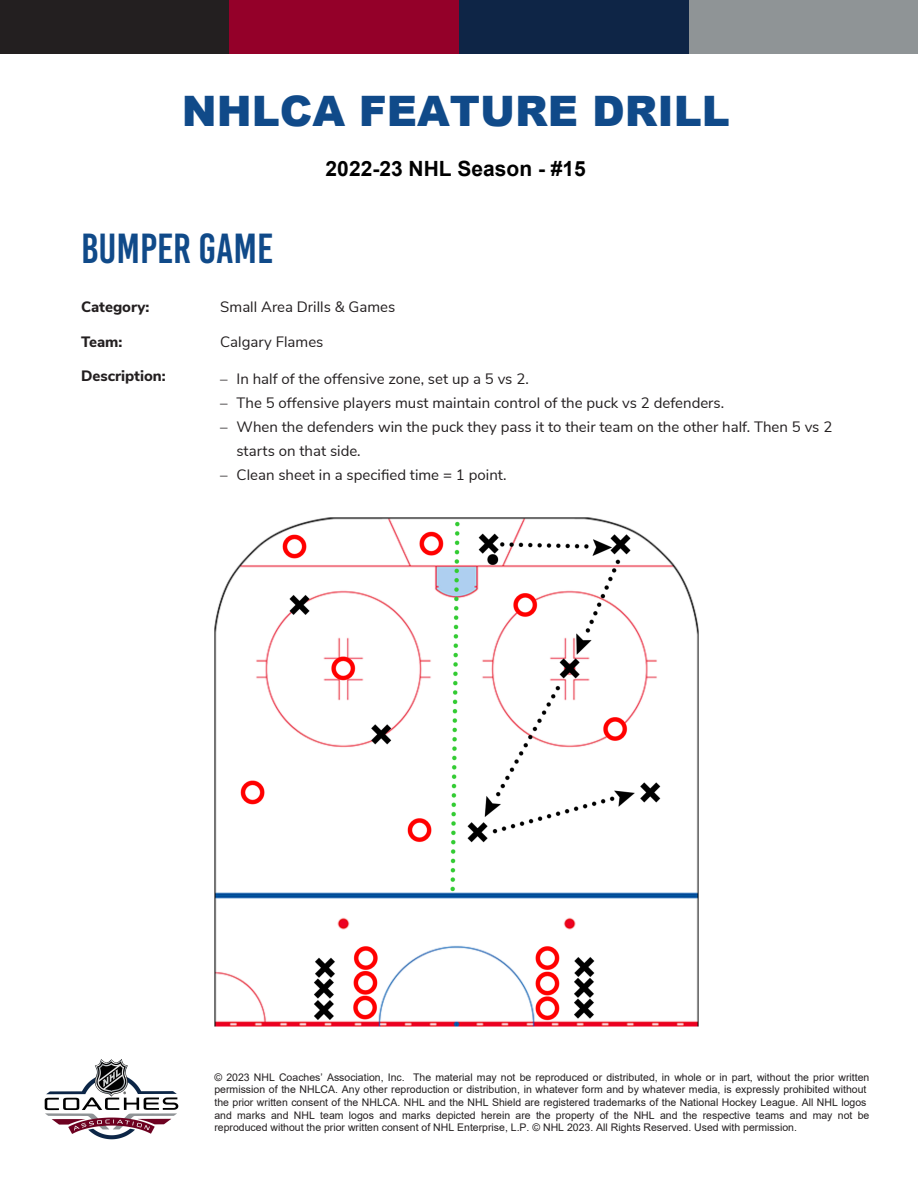
<style>
.page{position:relative;width:918px;height:1188px;background:#fff}
.page>*{position:absolute;margin:0;border:0;box-sizing:border-box;transform-origin:0 0}
.t1{font:900 42px "Arial";color:#104a89}
.t2{font:42px "Bebas Kai";color:#104a89}
.t3{font:700 21px "Arial";color:#000}
.t4{font:15px/24px "Nunito Sans";color:#231f20}
.t5{font:800 15px "Nunito Sans";color:#231f20}
.t6{font:10.5px/12.6px "Arial";color:#231f20}
.s1{font-style:inherit}
</style>
<div class="page">
<div style="left:0;top:0;width:230px;height:54px;background:#231f20"></div>
<div style="left:688px;top:0;width:230px;height:54px;background:#8f9496"></div>
<div style="left:459px;top:0;width:229px;height:54px;background:#0e2546"></div>
<div style="left:230px;top:0;width:229px;height:54px;background:#940029"></div>
<img style="left:214px;top:517px;width:485px;height:510px">
<img style="left:44px;top:1059px;width:135px;height:81px">
<h1 class="t1" style="left:182px;top:80px;width:550px">NHLCA FEATURE DRILL</h1>
<h2 class="t3" style="left:326px;top:153px;width:262px">2022-23 NHL Season - #1<span class="s1">5</span></h2>
<h1 class="t2" style="left:81px;top:225px;width:194px">BUMPER GAME</h1>
<h3 class="t5" style="left:81px;top:296px;width:70px">Category:</h3>
<h3 class="t5" style="left:81px;top:330px;width:43px">Team:</h3>
<h3 class="t5" style="left:81px;top:365px;width:86px">Description:</h3>
<h3 class="t4" style="left:220px;top:294px;width:177px">Small Area Drills &amp; Games</h3>
<h3 class="t4" style="left:220px;top:328px;width:105px">Calgary Flames</h3>
<h3 class="t4" style="left:220px;top:366px;width:310px">– In half of the offensive zone, set up a 5 vs 2.</h3>
<h3 class="t4" style="left:220px;top:390px;width:505px">– The 5 offensive players must maintain control of the puck vs 2 defenders.</h3>
<h3 class="t4" style="left:237px;top:414px;width:597px;text-indent:-16px">– When the defenders win the puck they pass it to their team on the other half. Then 5 vs 2 starts on that side.</h3>
<h3 class="t4" style="left:220px;top:462px;width:288px">– Clean sheet in a specified time = 1 point.</h3>
<p class="t6" style="left:214px;top:1071px;width:656px">© 202<span class="s1">3</span> NHL Coaches’ Association, Inc. The material may not be reproduced or distributed, in whole or in part, without the prior written permission of the NHLCA. Any other reproduction or distribution, in whatever form and by whatever media, is expressly prohibited without the prior written consent of the NHLCA. NHL and the NHL Shield are registered trademarks of the National Hockey League. All NHL logos and marks and NHL team logos and marks depicted herein are the property of the NHL and the respective teams and may not be reproduced without the prior written consent of NHL Enterprise, L.P. © NHL 202<span class="s1">3</span>. All Rights Reserved. Used with permission.</p>
</div>
